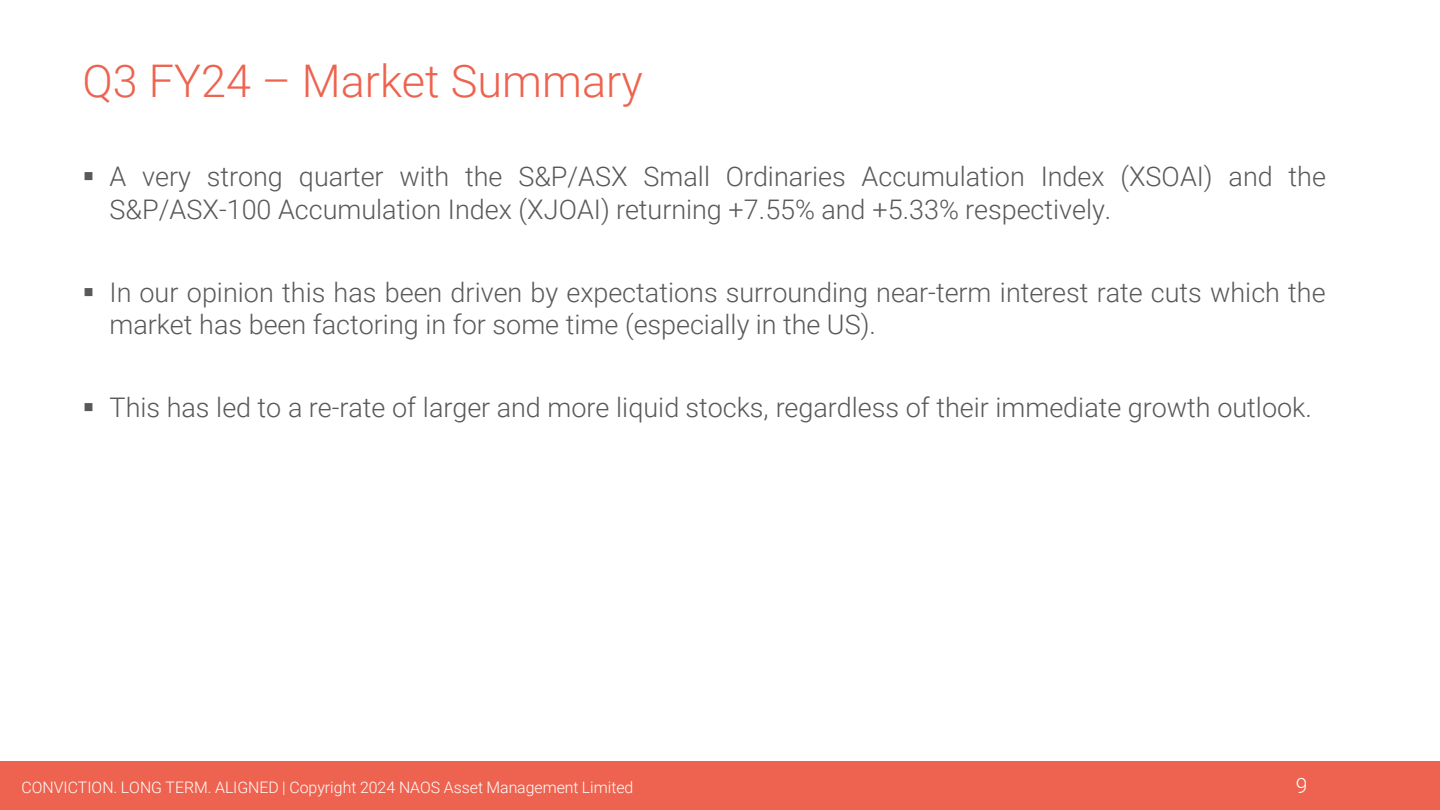
<style>
.page{position:relative;width:1440px;height:810px;background:#fff}
.page>*{position:absolute;margin:0;border:0;box-sizing:border-box;transform-origin:0 0}
.t1{font:300 45px "Roboto";color:#ee634f}
.t2{font:300 27px/32.4px "Roboto";color:#595959}
.t3{font:300 21px "Roboto";color:#fff}
.t4{font:300 15.9px "Roboto";color:#fff}
</style>
<div class="page">
<div style="left:0;top:761px;width:1440px;height:49px;background:#ee634f"></div>
<p class="t1" style="left:82px;top:49px;width:562px">Q3 FY24 – Market Summary</p>
<p class="t2" style="left:110px;top:160px;width:1218px;text-indent:-27px">▪ A very strong quarter with the S&amp;P/ASX Small Ordinaries Accumulation Index (XSOAI) and the<br>S&amp;P/ASX-100 Accumulation Index (XJOAI) returning +7.55% and +5.33% respectively.</p>
<p class="t2" style="left:110px;top:275px;width:1218px;text-indent:-27px">▪ In our opinion this has been driven by expectations surrounding near-term interest rate cuts which the market has been factoring in for some time (especially in the US).</p>
<p class="t2" style="left:82px;top:390px;width:1231px">▪ This has led to a re-rate of larger and more liquid stocks, regardless of their immediate growth outlook.</p>
<p class="t4" style="left:22px;top:776px;width:613px">CONVICTION. LONG TERM. ALIGNED | Copyright 2024 NAOS Asset Management Limited</p>
<p class="t3" style="left:1296px;top:771px;width:13px">9</p>
</div>
